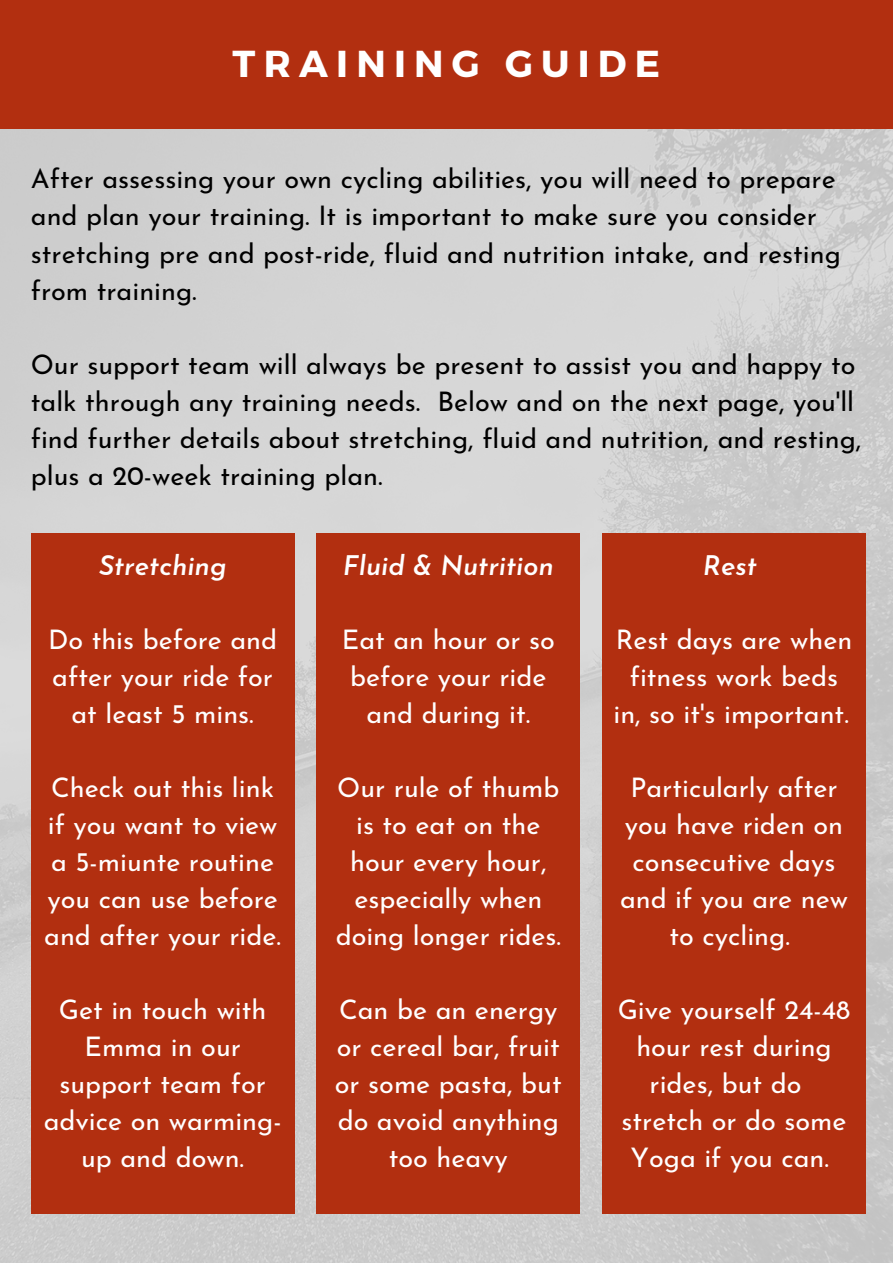
<style>
.page{position:relative;width:893px;height:1264px;background:#fff}
.page>*{position:absolute;margin:0;border:0;box-sizing:border-box;transform-origin:0 0}
.t1{font:700 37.5px "Montserrat";letter-spacing:.22em;color:#fff}
.t2{font:27px/36.9px "Josefin Sans";color:#fff;text-align:center}
.t3{font:27px/37px "Josefin Sans";color:#000}
.t4{font:italic 600 27px "Josefin Sans";color:#fff}
</style>
<div class="page">
<img style="left:0;top:129px;width:892px;height:1133px">
<div style="left:0;top:0;width:892px;height:129px;background:#b22f10"></div>
<div style="left:31px;top:533px;width:263px;height:680px;background:#b22f10"></div>
<div style="left:316px;top:533px;width:264px;height:680px;background:#b22f10"></div>
<div style="left:602px;top:533px;width:263px;height:680px;background:#b22f10"></div>
<p class="t1" style="left:232px;top:39px;width:429px">TRAINING GUIDE</p>
<p class="t3" style="left:31px;top:163px;width:811px">After assessing your own cycling abilities, you will need to prepare and plan your training. It is important to make sure you consider stretching pre and post-ride, fluid and nutrition intake, and resting from training.</p>
<p class="t3" style="left:31px;top:348px;width:832px">Our support team will always be present to assist you and happy to talk through any training needs. Below and on the next page, you'll find further details about stretching, fluid and nutrition, and resting, plus a 20-week training plan.</p>
<p class="t4" style="left:99px;top:555px;width:129px">Stretching</p>
<p class="t2" style="left:48px;top:624px;width:231px">Do this before and after your ride for at least 5 mins.</p>
<p class="t2" style="left:44px;top:772px;width:238px;text-align:left">Check out this link if you want to view a 5-miunte routine you can use before and after your ride.</p>
<p class="t2" style="left:44px;top:994px;width:239px">Get in touch with<br>Emma in our support team for advice on warming&shy;up and down.</p>
<p class="t4" style="left:343px;top:555px;width:212px">Fluid &amp; Nutrition</p>
<p class="t2" style="left:342px;top:624px;width:215px">Eat an hour or so before your ride and during it.</p>
<p class="t2" style="left:335px;top:772px;width:227px">Our rule of thumb is to eat on the hour every hour, especially when doing longer rides.</p>
<p class="t2" style="left:335px;top:994px;width:228px">Can be an energy or cereal bar, fruit or some pasta, but do avoid anything too heavy</p>
<p class="t4" style="left:703px;top:555px;width:56px">Rest</p>
<p class="t2" style="left:613px;top:624px;width:240px">Rest days are when fitness work beds in, so it's important.</p>
<p class="t2" style="left:620px;top:772px;width:229px">Particularly after you have riden on consecutive days and if you are new to cycling.</p>
<p class="t2" style="left:617px;top:994px;width:234px">Give yourself 24-48</p>
<p class="t2" style="left:636px;top:1031px;width:197px">hour rest during</p>
<p class="t2" style="left:649px;top:1068px;width:153px">rides, but do</p>
<p class="t2" style="left:621px;top:1105px;width:226px">stretch or do some</p>
<p class="t2" style="left:630px;top:1141px;width:200px">Yoga if you can.</p>
</div>
